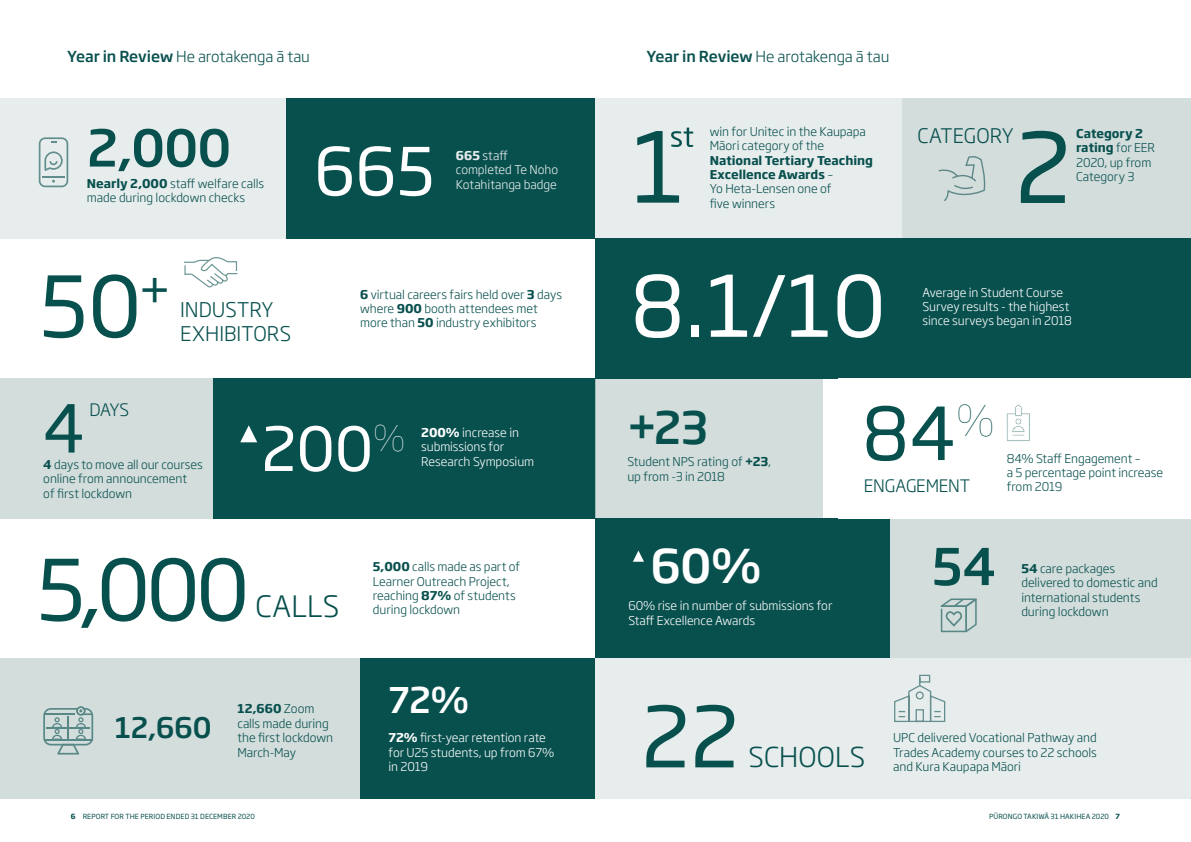
<style>
.page{position:relative;width:1191px;height:842px;background:#fff}
.page>*{position:absolute;margin:0;border:0;box-sizing:border-box;transform-origin:0 0}
.t1{font:95.6px "Soho Gothic Pro";color:#08504e}
.t2{font:83px "Soho Gothic Pro";letter-spacing:-.02em;color:#08504e}
.t3{font:83px "Soho Gothic Pro";color:#fff}
.t4{font:72px "Soho Gothic Pro";color:#08504e}
.t5{font:65.2px "Soho Gothic Pro";color:#fff}
.t6{font:65.2px "Soho Gothic Pro";color:#08504e}
.t7{font:60px "Soho Gothic Pro";color:#fff}
.t8{font:500 50px "Soho Gothic Pro";color:#08504e}
.t9{font:500 46px "Soho Gothic Pro";color:#fff}
.t10{font:500 44.2px "Soho Gothic Pro";color:#08504e}
.t11{font:500 35px "Soho Gothic Pro";color:#fff}
.t12{font:300 29.1px "Soho Gothic Pro";letter-spacing:.01em;color:#08504e}
.t13{font:500 28px "Soho Gothic Pro";color:#08504e}
.t14{font:300 27.1px "Soho Gothic Pro";letter-spacing:.005em;color:#08504e}
.t15{font:300 20px/24px "Soho Gothic Pro";color:#08504e}
.t16{font:300 19.9px "Soho Gothic Pro";letter-spacing:.005em;color:#08504e}
.t17{font:300 17px "Soho Gothic Pro";letter-spacing:-.015em;color:#08504e}
.t18{font:300 15px "Soho Gothic Pro";letter-spacing:-.005em;color:#08504e}
.t19{font:300 12px/14.4px "Soho Gothic Pro";letter-spacing:-.005em;color:#08504e}
.t20{font:300 12px/14.4px "Soho Gothic Pro";letter-spacing:-.005em;color:#fff}
.t21{font:700 12px/14.4px "Soho Gothic Pro";letter-spacing:-.005em;color:#08504e}
.t22{font:300 12px/14.4px "Soho Gothic Pro";letter-spacing:-.005em;color:#e8eeee}
.t23{font:7px "Soho Gothic Pro";letter-spacing:.015em;color:#08504e}
.t24{font:700 7px "Soho Gothic Pro";color:#08504e}
.s1{font-weight:500}
.s2{font-weight:700}
.s3{font-weight:300}
</style>
<div class="page">
<div style="left:0;top:658px;width:360px;height:141px;background:#d2dddc"></div>
<div style="left:360px;top:658px;width:235px;height:141px;background:#08504e"></div>
<div style="left:0;top:378px;width:213px;height:140px;background:#d2dddc"></div>
<div style="left:213px;top:378px;width:382px;height:140px;background:#08504e"></div>
<svg style="left:43px;top:706px;width:50px;height:48px"></svg>
<svg style="left:184px;top:257px;width:54px;height:31px"></svg>
<svg style="left:240px;top:425px;width:17px;height:17px"></svg>
<div style="left:0;top:98px;width:286px;height:140px;background:#e7eded"></div>
<div style="left:286px;top:98px;width:309px;height:140px;background:#08504e"></div>
<svg style="left:39px;top:137px;width:29px;height:50px"></svg>
<div style="left:595px;top:378px;width:228px;height:140px;background:#d2dddc"></div>
<div style="left:595px;top:98px;width:318px;height:141px;background:#e7eded"></div>
<div style="left:902px;top:98px;width:289px;height:141px;background:#d2dddc"></div>
<svg style="left:938px;top:156px;width:48px;height:45px"></svg>
<div style="left:595px;top:518px;width:295px;height:141px;background:#08504e"></div>
<div style="left:595px;top:238px;width:596px;height:140px;background:#08504e"></div>
<div style="left:890px;top:518px;width:301px;height:140px;background:#d2dddc"></div>
<div style="left:595px;top:659px;width:596px;height:140px;background:#e7eded"></div>
<svg style="left:940px;top:598px;width:36px;height:34px"></svg>
<svg style="left:633px;top:550px;width:11px;height:12px"></svg>
<svg style="left:894px;top:674px;width:52px;height:49px"></svg>
<svg style="left:1006px;top:405px;width:24px;height:36px"></svg>
<svg style="left:671px;top:128px;width:22px;height:19px"></svg>
<p class="t18" style="left:67px;top:45px;width:244px"><span class="s1">Year in Review</span> He arotakenga ā tau</p>
<h3 class="t8" style="left:87px;top:109px;width:146px">2,000</h3>
<p class="t19" style="left:87px;top:175px;width:179px"><span class="s2">Nearly 2,000</span> staff welfare calls made during lockdown checks</p>
<h3 class="t5" style="left:314px;top:121px;width:122px">665</h3>
<p class="t22" style="left:456px;top:148px;width:104px"><span class="s2">665</span> staff completed Te Noho</p>
<p class="t22" style="left:456px;top:176px;width:102px">Kotahitanga badge</p>
<h2 class="t2" style="left:40px;top:242px;width:134px">50<sup>+</sup></h2>
<h3 class="t15" style="left:180px;top:297px;width:112px">INDUSTRY<br>EXHIBITORS</h3>
<p class="t19" style="left:360px;top:286px;width:203px"><span class="s2">6</span> virtual careers fairs held over <span class="s2">3</span> days where <span class="s2">900</span> booth attendees met more than <span class="s2">50</span> industry exhibitors</p>
<h3 class="t6" style="left:43px;top:378px;width:44px">4</h3>
<h3 class="t17" style="left:89px;top:396px;width:41px">DAYS</h3>
<p class="t19" style="left:43px;top:457px;width:161px"><span class="s2">4</span> days to move all our courses online from announcement<br>of first lockdown</p>
<h3 class="t7" style="left:261px;top:402px;width:145px">200<sup>%</sup></h3>
<p class="t20" style="left:421px;top:424px;width:114px"><span class="s2">200%</span> increase in submissions for<br>Research Symposium</p>
<h2 class="t2" style="left:37px;top:525px;width:214px">5,000</h2>
<h3 class="t12" style="left:255px;top:584px;width:86px">CALLS</h3>
<p class="t19" style="left:373px;top:559px;width:149px"><span class="s2">5,000</span> calls made as part of<br>Learner Outreach Project, reaching <span class="s2">87%</span> of students during lockdown</p>
<h3 class="t13" style="left:115px;top:706px;width:98px">12,660</h3>
<p class="t19" style="left:237px;top:701px;width:97px"><span class="s2">12,660</span> Zoom calls made during the first lockdown<br>March-May</p>
<h3 class="t11" style="left:388px;top:673px;width:83px">72%</h3>
<p class="t20" style="left:388px;top:730px;width:167px"><span class="s2">72%</span> first-year retention rate for U25 students, up from 67% in 2019</p>
<p class="t18" style="left:646px;top:45px;width:244px"><span class="s1">Year in Review</span> He arotakenga ā tau</p>
<h1 class="t1" style="left:631px;top:93px;width:55px">1</h1>
<p class="t19" style="left:710px;top:123px;width:158px">win for Unitec in the Kaupapa<br>Māori category of the</p>
<p class="t21" style="left:710px;top:152px;width:165px">National Tertiary Teaching<br>Excellence Awards <span class="s3">–<br>Yo Heta-Lensen one of<br>five winners</span></p>
<h2 class="t3" style="left:630px;top:242px;width:257px">8.1/10</h2>
<h3 class="t16" style="left:917px;top:120px;width:98px">CATEGORY</h3>
<h1 class="t1" style="left:1014px;top:94px;width:58px">2</h1>
<p class="t19" style="left:1076px;top:126px;width:80px"><span class="s2">Category 2 rating</span> for EER<br>2020, up from<br>Category 3</p>
<p class="t20" style="left:922px;top:284px;width:151px">Average in Student Course<br>Survey results - the highest since surveys began in 2018</p>
<h3 class="t10" style="left:626px;top:393px;width:83px">+23</h3>
<p class="t19" style="left:627px;top:454px;width:145px">Student NPS rating of <span class="s2">+23</span>, up from -3 in 2018</p>
<h3 class="t9" style="left:651px;top:530px;width:113px">60%</h3>
<p class="t20" style="left:628px;top:598px;width:205px">60% rise in number of submissions for<br>Staff Excellence Awards</p>
<h3 class="t4" style="left:862px;top:378px;width:134px">84<sup>%</sup></h3>
<h3 class="t17" style="left:864px;top:472px;width:108px">ENGAGEMENT</h3>
<p class="t19" style="left:1006px;top:450px;width:158px">84% Staff Engagement –<br>a 5 percentage point increase from 2019</p>
<h3 class="t8" style="left:932px;top:527px;width:66px">54</h3>
<p class="t19" style="left:1021px;top:561px;width:138px"><span class="s2">54</span> care packages delivered to domestic and international students during lockdown</p>
<h2 class="t2" style="left:641px;top:672px;width:99px">22</h2>
<h3 class="t14" style="left:748px;top:736px;width:118px">SCHOOLS</h3>
<p class="t19" style="left:893px;top:730px;width:205px">UPC delivered Vocational Pathway and<br>Trades Academy courses to 22 schools</p>
<p class="t19" style="left:893px;top:759px;width:129px">and Kura Kaupapa Māori</p>
<p class="t23" style="left:989px;top:811px;width:132px">PŪRONGO TAKIWĀ 31 HAKIHEA 2020 <span class="s2">3</span></p>
<p class="t23" style="left:71px;top:811px;width:185px"><span class="s2">6</span> REPORT FOR THE PERIOD ENDED 31 DECEMBER 2020</p>
<p class="t23" style="left:921px;top:811px;width:189px">PŪRONGO Ā-TAU 2019 TE WHARE WĀNANG O WAIRAKA</p>
<p class="t23" style="left:71px;top:811px;width:113px"><span class="s2">2</span> UNITEC ANNUAL REPORT 2019</p>
<p class="t24" style="left:1115px;top:811px;width:6px">7</p>
</div>
